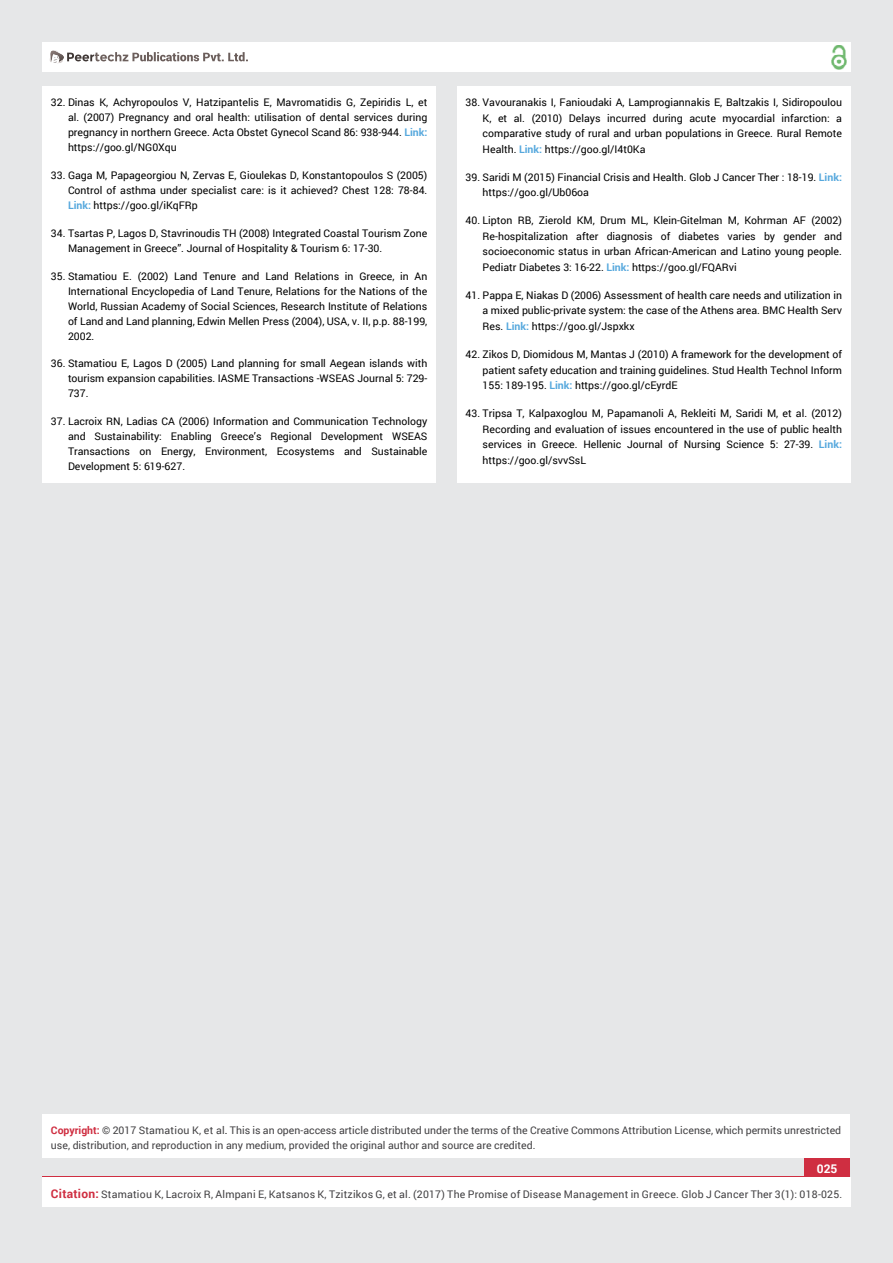
<style>
.page{position:relative;width:893px;height:1263px;background:#e6e7e8}
.page>*{position:absolute;margin:0;border:0;box-sizing:border-box;transform-origin:0 0}
.t1{font:700 12px "Roboto";color:#fff}
.t2{font:10.5px/15px "Roboto";color:#000;text-align:justify}
.t3{font:10.5px/15px "Roboto";color:#414042}
.t4{font:10.5px "Roboto";letter-spacing:.02em;color:#414042}
.s1{font-weight:700;color:#56a8dd}
.s2{font-weight:700;color:#cf2e41}
.s3{color:#0e0e0e}
.s4{font-weight:700;font-size:12px;color:#cf2e41}
</style>
<div class="page">
<div style="left:42px;top:43px;width:808px;height:29px;background:#fff"></div>
<img style="left:831px;top:45px;width:16px;height:24px">
<div style="left:804px;top:1157px;width:46px;height:43px;background:#cf2e41"></div>
<svg style="left:49px;top:50px;width:199px;height:14px"></svg>
<div style="left:42px;top:1177px;width:809px;height:30px;background:#fff"></div>
<div style="left:42px;top:1115px;width:808px;height:43px;background:#fff"></div>
<div style="left:42px;top:87px;width:394px;height:396px;background:#fff"></div>
<div style="left:457px;top:87px;width:393px;height:396px;background:#fff"></div>
<p class="t2" style="left:68px;top:95px;width:361px;text-indent:-17px">32. Dinas K, Achyropoulos V, Hatzipantelis E, Mavromatidis G, Zepiridis L, et al. (2007) Pregnancy and oral health: utilisation of dental services during pregnancy in northern Greece. Acta Obstet Gynecol Scand 86: 938-944. <span class="s1">Link: </span>https://goo.gl/NG0Xqu</p>
<p class="t2" style="left:68px;top:167px;width:361px;text-indent:-17px">33. Gaga M, Papageorgiou N, Zervas E, Gioulekas D, Konstantopoulos S (2005)<br>Control of asthma under specialist care: is it achieved? Chest 128: 78-84.<br><span class="s1">Link:</span> https://goo.gl/iKqFRp</p>
<p class="t2" style="left:68px;top:225px;width:361px;text-indent:-17px">34. Tsartas P, Lagos D, Stavrinoudis TH (2008) Integrated Coastal Tourism Zone<br>Management in Greece”. Journal of Hospitality &amp; Tourism 6: 17-30.</p>
<p class="t2" style="left:68px;top:268px;width:361px;text-indent:-17px">35. Stamatiou E. (2002) Land Tenure and Land Relations in Greece, in An International Encyclopedia of Land Tenure, Relations for the Nations of the World, Russian Academy of Social Sciences, Research Institute of Relations of Land and Land planning, Edwin Mellen Press (2004), USA, v. ΙΙ, p.p. 88-199, 2002.</p>
<p class="t2" style="left:68px;top:356px;width:361px;text-indent:-17px">36. Stamatiou E, Lagos D (2005) Land planning for small Aegean islands with tourism expansion capabilities. IASME Transactions -WSEAS Journal 5: 729- 737.</p>
<p class="t2" style="left:68px;top:413px;width:361px;text-indent:-17px">37. Lacroix RN, Ladias CA (2006) Information and Communication Technology and Sustainability: Enabling Greece’s Regional Development WSEAS Transactions on Energy, Environment, Ecosystems and Sustainable Development 5: 619-627.</p>
<p class="t2" style="left:483px;top:94px;width:361px;line-height:15.5px;text-indent:-17px">38. Vavouranakis I, Fanioudaki A, Lamprogiannakis E, Baltzakis I, Sidiropoulou K, et al. (2010) Delays incurred during acute myocardial infarction: a comparative study of rural and urban populations in Greece. Rural Remote Health. <span class="s1">Link:</span> https://goo.gl/I4t0Ka</p>
<p class="t2" style="left:483px;top:169px;width:361px;line-height:15.5px;text-indent:-17px">39. Saridi M (2015) Financial Crisis and Health. Glob J Cancer Ther : 18-19. <span class="s1">Link: </span>https://goo.gl/Ub06oa</p>
<p class="t2" style="left:483px;top:213px;width:361px;line-height:15.5px;text-indent:-17px">40. Lipton RB, Zierold KM, Drum ML, Klein-Gitelman M, Kohrman AF (2002)<br>Re-hospitalization after diagnosis of diabetes varies by gender and socioeconomic status in urban African-American and Latino young people.<br>Pediatr Diabetes 3: 16-22. <span class="s1">Link:</span> https://goo.gl/FQARvi</p>
<p class="t2" style="left:483px;top:287px;width:361px;line-height:15.5px;text-indent:-17px">41. Pappa E, Niakas D (2006) Assessment of health care needs and utilization in a mixed public-private system: the case of the Athens area. BMC Health Serv Res. <span class="s1">Link:</span> https://goo.gl/Jspxkx</p>
<p class="t2" style="left:483px;top:346px;width:361px;line-height:15.5px;text-indent:-17px">42. Zikos D, Diomidous M, Mantas J (2010) A framework for the development of patient safety education and training guidelines. Stud Health Technol Inform 155: 189-195. <span class="s1">Link:</span> https://goo.gl/cEyrdE</p>
<p class="t2" style="left:483px;top:405px;width:361px;line-height:15.5px;text-indent:-17px">43. Tripsa T, Kalpaxoglou M, Papamanoli A, Rekleiti M, Saridi M, et al. (2012)<br>Recording and evaluation of issues encountered in the use of public health services in Greece. Hellenic Journal of Nursing Science 5: 27-39. <span class="s1">Link: </span>https://goo.gl/svvSsL</p>
<p class="t3" style="left:51px;top:1123px;width:792px"><span class="s2">Copyright:</span> © 2017 Stamatiou K, et al<span class="s3">.</span> This is an open-access article distributed under the terms of the Creative Commons Attribution License, which permits unrestricted use, distribution, and reproduction in any medium, provided the original author and source are credited.</p>
<p class="t1" style="left:817px;top:1161px;width:22px">025</p>
<p class="t4" style="left:51px;top:1187px;width:793px"><span class="s4">Citation:</span> Stamatiou K, Lacroix R, Almpani E, Katsanos K, Tzitzikos G, et al. (2017) The Promise of Disease Management in Greece. Glob J Cancer Ther 3(1): 018-025.</p>
</div>
